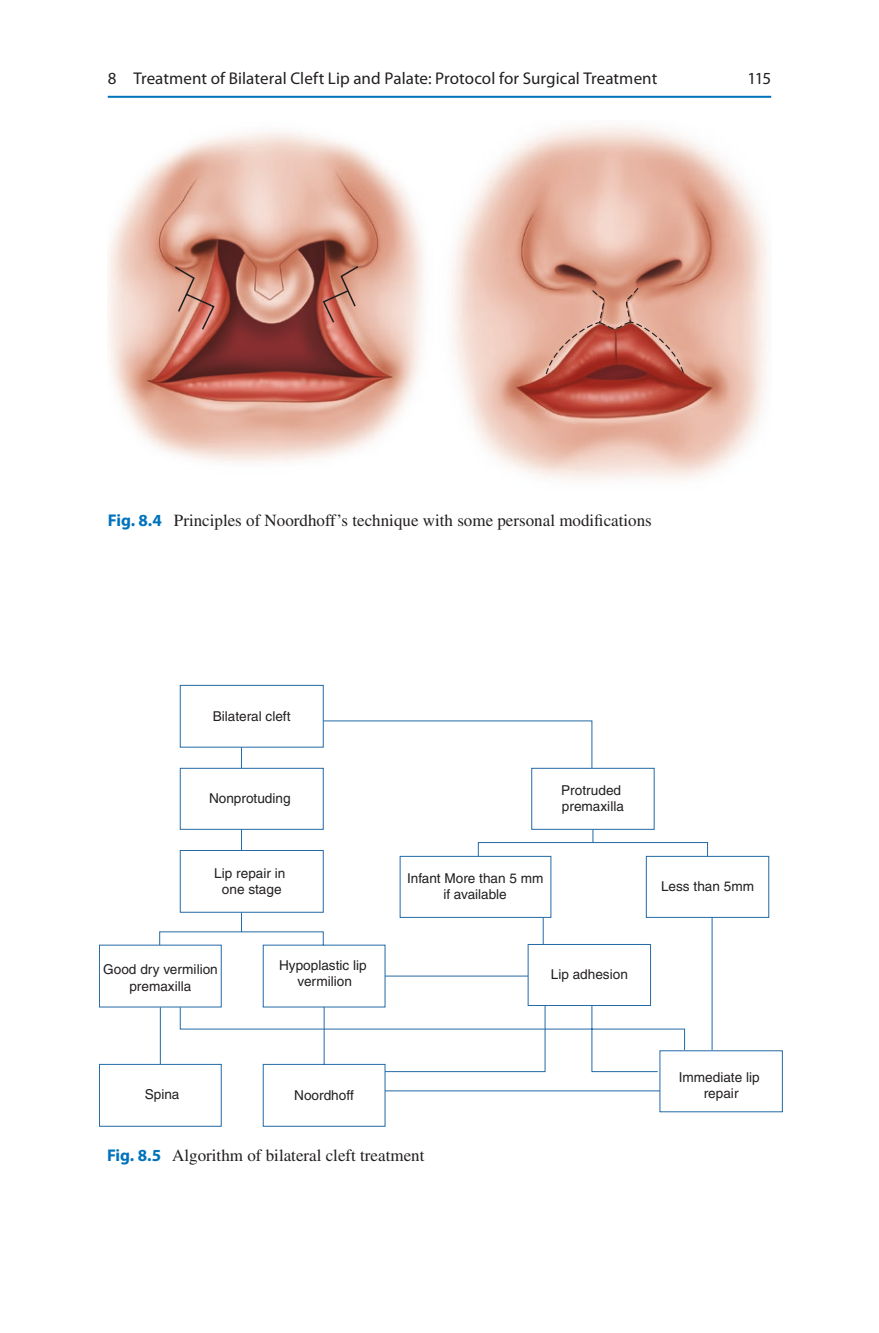
<style>
.page{position:relative;width:879px;height:1333px;background:#fff}
.page>*{position:absolute;margin:0;border:0;box-sizing:border-box;transform-origin:0 0}
.t1{font:17px "Ttbhck Times LT Std";color:#231f20}
.t2{font:17px "Ksxnkr Myriad Pro";letter-spacing:.005em;color:#231f20}
.t3{font:13.6px/16.4px "Bssygk Helvetica";color:#231f20;text-align:center}
.s1{font-family:"Vhdckb Myriad Pro";font-weight:700;color:#0073bc}
</style>
<div class="page">
<div style="left:180px;top:685px;width:144px;height:62px;border:1px solid #236aa6"></div>
<svg style="left:179px;top:720px;width:530px;height:135px"></svg>
<div style="left:659px;top:1050px;width:124px;height:62px;border:1px solid #236aa6"></div>
<svg style="left:99px;top:855px;width:670px;height:271px"></svg>
<img style="left:108px;top:126px;width:660px;height:354px">
<svg style="left:173px;top:264px;width:187px;height:67px;background:#bb7768"></svg>
<svg style="left:545px;top:286px;width:139px;height:89px;background:#cc806f"></svg>
<hr style="left:108px;top:96px;width:663px;height:2px;background:#0073bc">
<p class="t2" style="left:108px;top:69px;width:551px">8 Treatment of Bilateral Cleft Lip and Palate: Protocol for Surgical Treatment</p>
<p class="t2" style="left:747px;top:69px;width:25px">115</p>
<p class="t1" style="left:108px;top:511px;width:546px"><span class="s1">Fig. 8.4</span> Principles of Noordhoff’s technique with some personal modifications</p>
<p class="t3" style="left:213px;top:707px;width:79px">Bilateral cleft</p>
<p class="t3" style="left:209px;top:790px;width:83px">Nonprotuding</p>
<p class="t3" style="left:561px;top:782px;width:64px;text-align:left">Protruded premaxilla</p>
<p class="t3" style="left:214px;top:864px;width:73px">Lip repair in one stage</p>
<p class="t3" style="left:103px;top:961px;width:116px">Good dry vermilion premaxilla</p>
<p class="t3" style="left:279px;top:956px;width:89px">Hypoplastic lip vermilion</p>
<p class="t3" style="left:407px;top:870px;width:138px">Infant More than 5 mm if available</p>
<p class="t3" style="left:551px;top:966px;width:79px">Lip adhesion</p>
<p class="t3" style="left:145px;top:1085px;width:36px">Spina</p>
<p class="t3" style="left:294px;top:1086px;width:61px">Noordhoff</p>
<p class="t1" style="left:107px;top:1145px;width:319px"><span class="s1">Fig. 8.5</span> Algorithm of bilateral cleft treatment</p>
<p class="t3" style="left:661px;top:878px;width:94px">Less than 5mm</p>
<p class="t3" style="left:679px;top:1068px;width:82px">Immediate lip repair</p>
</div>
